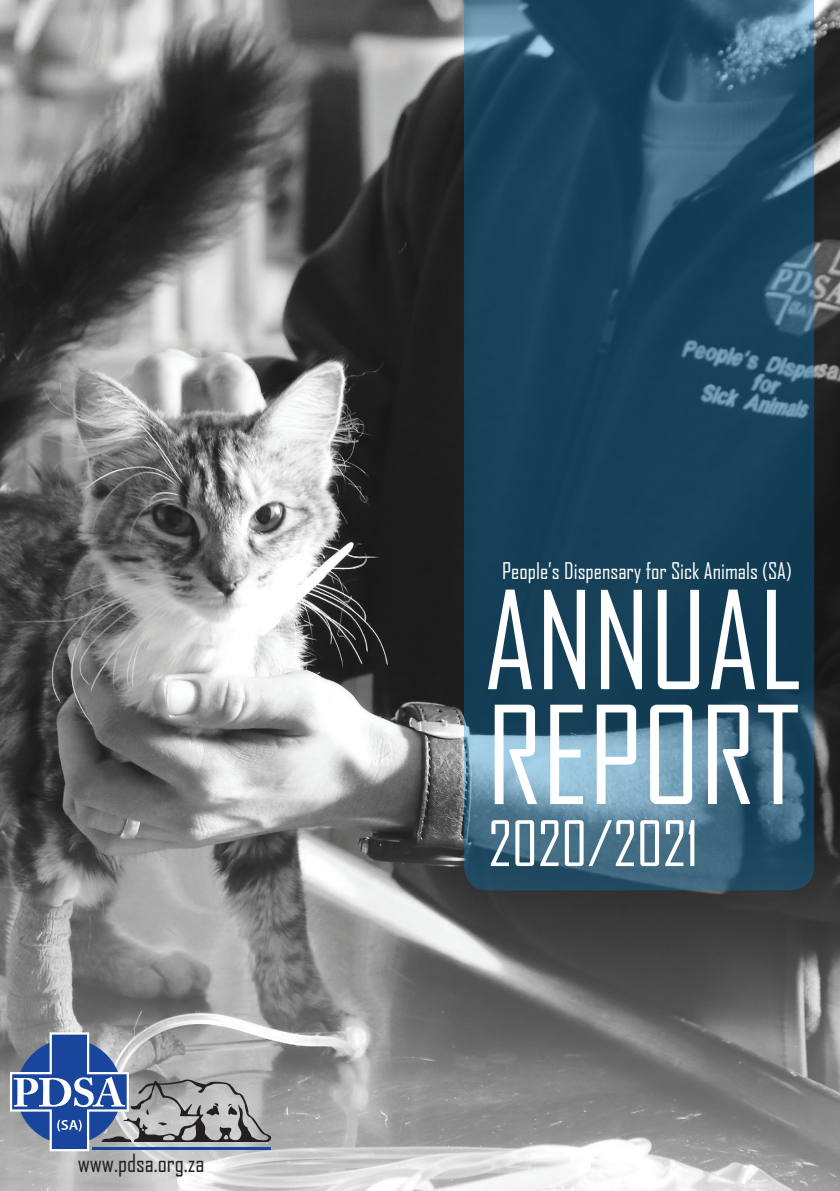
<style>
.page{position:relative;width:840px;height:1191px;background:#fff}
.page>*{position:absolute;margin:0;border:0;box-sizing:border-box;transform-origin:0 0}
.t1{font:130px "Agency FB";color:#fff}
.t2{font:60px "Agency FB";color:#fff}
.t3{font:24px "Agency FB";color:#231f20}
.t4{font:22px "Agency FB";color:#fff}
</style>
<div class="page">
<img style="left:0;top:0;width:839px;height:1191px">
<svg style="left:463px;top:0;width:350px;height:890px;background:#275067"></svg>
<svg style="left:10px;top:1032px;width:262px;height:119px;background:#8792a8"></svg>
<p class="t3" style="left:78px;top:1148px;width:128px">www.pdsa.org.za</p>
<p class="t4" style="left:502px;top:557px;width:291px">People’s Dispensary for Sick Animals (SA)</p>
<p class="t1" style="left:484px;top:561px;width:320px">ANNUAL</p>
<p class="t1" style="left:486px;top:676px;width:315px">REPORT</p>
<p class="t2" style="left:488px;top:807px;width:211px">2020/2021</p>
</div>
